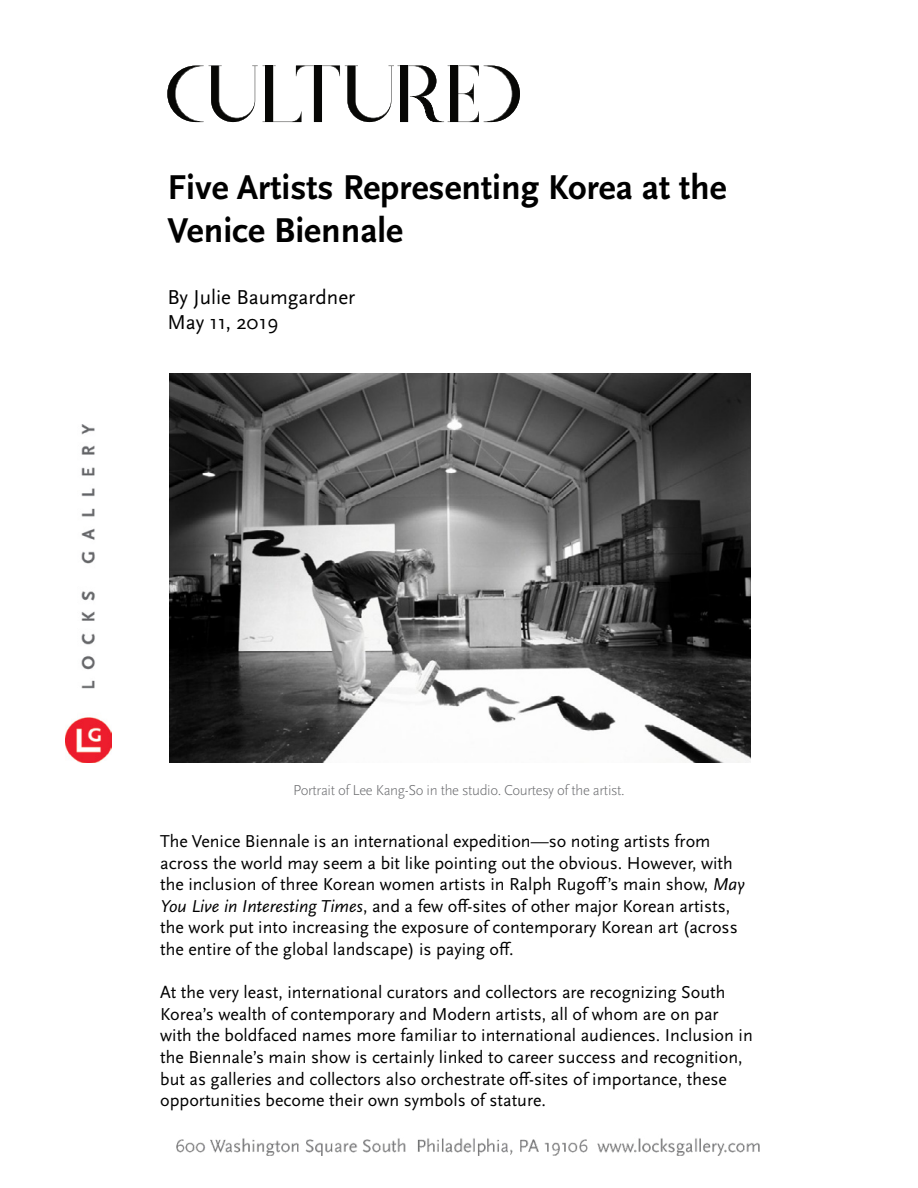
<style>
.page{position:relative;width:918px;height:1188px;background:#fff}
.page>*{position:absolute;margin:0;border:0;box-sizing:border-box;transform-origin:0 0}
.t1{font:700 36px/43.2px "Scala Sans Pro";color:#000}
.t2{font:21px/25.2px "Scala Sans Pro";color:#000}
.t3{font:18px/21.6px "Scala Sans Pro";color:#000}
.t4{font:300 15px "Scala Sans Pro";letter-spacing:-.025em;color:#696a6d}
.s1{font-style:italic}
</style>
<div class="page">
<img style="left:65px;top:424px;width:46px;height:338px">
<svg style="left:167px;top:66px;width:353px;height:56px"></svg>
<img style="left:176px;top:1138px;width:584px;height:17px">
<img style="left:169px;top:374px;width:582px;height:389px">
<h1 class="t1" style="left:167px;top:166px;width:561px">Five Artists Representing Korea at the<br>Venice Biennale</h1>
<p class="t2" style="left:167px;top:285px;width:189px">By Julie Baumgardner<br>May 11, 2019</p>
<p class="t4" style="left:293px;top:781px;width:333px">Portrait of Lee Kang-So in the studio. Courtesy of the artist.</p>
<p class="t3" style="left:160px;top:830px;width:586px">The Venice Biennale is an international expedition—so noting artists from across the world may seem a bit like pointing out the obvious. However, with the inclusion of three Korean women artists in Ralph Rugoff’s main show, <span class="s1">May You Live in Interesting Times</span>, and a few off-sites of other major Korean artists, the work put into increasing the exposure of contemporary Korean art (across the entire of the global landscape) is paying off.</p>
<p class="t3" style="left:160px;top:982px;width:594px">At the very least, international curators and collectors are recognizing South Korea’s wealth of contemporary and Modern artists, all of whom are on par with the boldfaced names more familiar to international audiences. Inclusion in the Biennale’s main show is certainly linked to career success and recognition, but as galleries and collectors also orchestrate off-sites of importance, these opportunities become their own symbols of stature.</p>
</div>
